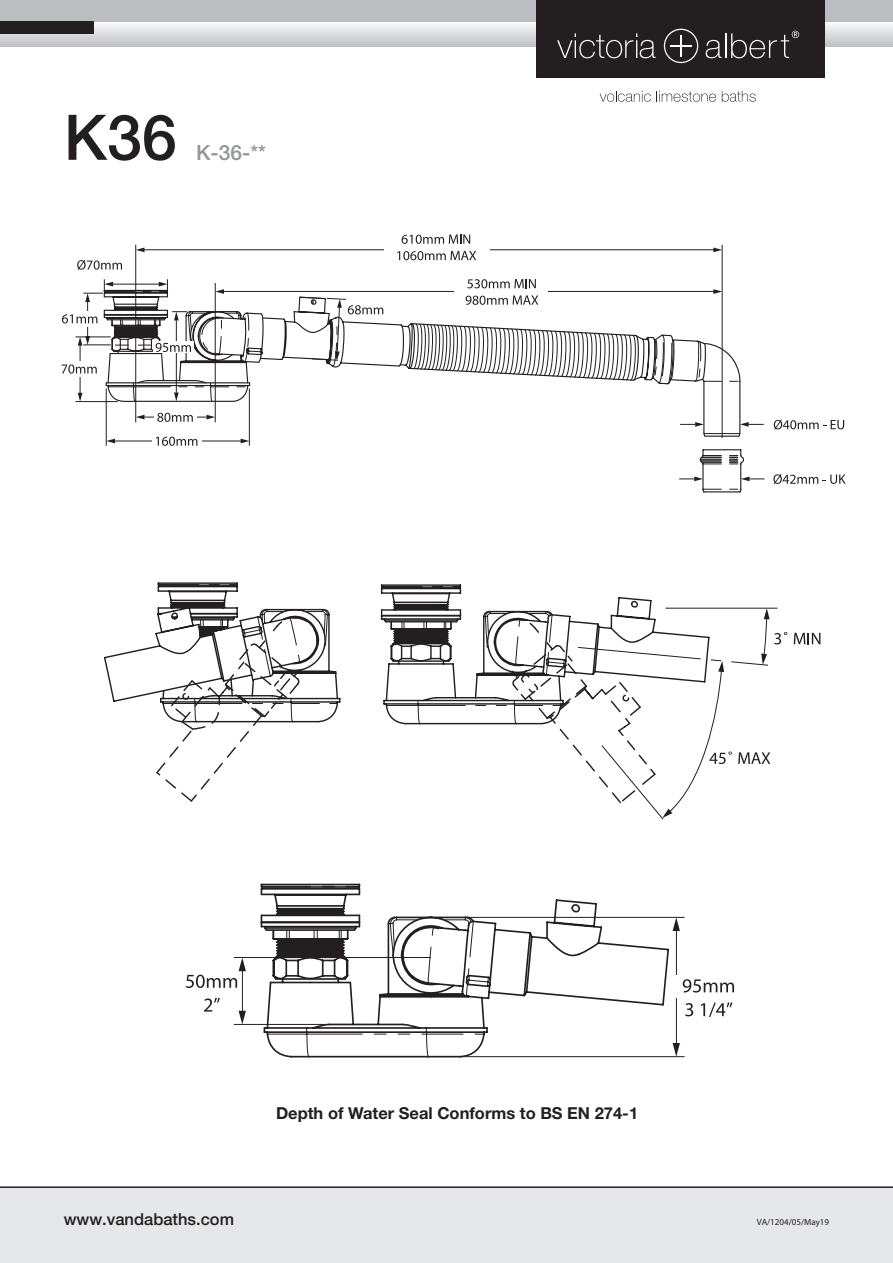
<style>
.page{position:relative;width:893px;height:1263px;background:#fff}
.page>*{position:absolute;margin:0;border:0;box-sizing:border-box;transform-origin:0 0}
.t1{font:500 63px "Helvetica Neue LT Std";color:#231f20}
.t2{font:500 21px "Helvetica Neue LT Std";color:#939598}
.t3{font:700 16.5px "Helvetica Neue LT Std";color:#231f20}
.t4{font:500 16.5px "Helvetica Neue LT Std";color:#231f20}
.t5{font:9px "Myriad Pro";color:#231f20}
</style>
<div class="page">
<div style="left:0;top:1186px;width:893px;height:77px;background:#e6e7e9"></div>
<div style="left:0;top:21px;width:893px;height:26px;background:linear-gradient(to bottom,#fcfcfc,#c0c1c3)"></div>
<div style="left:0;top:0;width:893px;height:21px;background:#bcbdc0"></div>
<div style="left:0;top:21px;width:94px;height:13px;background:#231f20"></div>
<svg style="left:794px;top:633px;width:26px;height:11px"></svg>
<svg style="left:104px;top:582px;width:683px;height:237px"></svg>
<svg style="left:103px;top:289px;width:638px;height:146px"></svg>
<svg style="left:652px;top:319px;width:88px;height:65px"></svg>
<hr style="left:135px;top:245px;width:1px;height:177px;background:#231f20">
<hr style="left:106px;top:388px;width:1px;height:58px;background:#231f20">
<hr style="left:249px;top:388px;width:1px;height:58px;background:#231f20">
<hr style="left:215px;top:283px;width:1px;height:139px;background:#231f20">
<hr style="left:722px;top:245px;width:1px;height:193px;background:#231f20">
<hr style="left:75px;top:401px;width:43px;height:1px;background:#231f20">
<hr style="left:116px;top:308px;width:40px;height:1px;background:#231f20">
<hr style="left:114px;top:307px;width:43px;height:1px;background:#231f20">
<hr style="left:116px;top:306px;width:40px;height:1px;background:#231f20">
<hr style="left:114px;top:309px;width:43px;height:1px;background:#231f20">
<hr style="left:114px;top:304px;width:43px;height:1px;background:#231f20">
<svg style="left:77px;top:260px;width:45px;height:10px"></svg>
<svg style="left:774px;top:419px;width:70px;height:11px"></svg>
<svg style="left:773px;top:474px;width:73px;height:10px"></svg>
<hr style="left:144px;top:249px;width:571px;height:1px;background:#231f20">
<svg style="left:713px;top:247px;width:9px;height:5px"></svg>
<svg style="left:136px;top:247px;width:9px;height:5px"></svg>
<hr style="left:87px;top:302px;width:1px;height:34px;background:#231f20">
<svg style="left:83px;top:279px;width:85px;height:23px"></svg>
<hr style="left:80px;top:346px;width:1px;height:47px;background:#231f20">
<svg style="left:78px;top:393px;width:4px;height:9px"></svg>
<div style="left:385px;top:229px;width:105px;height:39px;background:#fff"></div>
<svg style="left:402px;top:234px;width:68px;height:10px"></svg>
<svg style="left:397px;top:251px;width:79px;height:9px"></svg>
<div style="left:62px;top:361px;width:43px;height:16px;background:#fff"></div>
<hr style="left:115px;top:441px;width:126px;height:1px;background:#231f20">
<svg style="left:106px;top:439px;width:9px;height:4px"></svg>
<svg style="left:241px;top:439px;width:8px;height:4px"></svg>
<div style="left:152px;top:433px;width:50px;height:16px;background:#fff"></div>
<svg style="left:156px;top:437px;width:41px;height:9px"></svg>
<svg style="left:383px;top:302px;width:4px;height:15px"></svg>
<hr style="left:144px;top:417px;width:62px;height:1px;background:#231f20">
<svg style="left:136px;top:415px;width:9px;height:4px"></svg>
<svg style="left:206px;top:415px;width:9px;height:4px"></svg>
<div style="left:154px;top:409px;width:42px;height:16px;background:#fff"></div>
<svg style="left:157px;top:413px;width:36px;height:9px"></svg>
<hr style="left:176px;top:320px;width:1px;height:73px;background:#231f20">
<svg style="left:108px;top:383px;width:140px;height:19px"></svg>
<svg style="left:62px;top:311px;width:201px;height:63px"></svg>
<svg style="left:299px;top:296px;width:84px;height:71px"></svg>
<hr style="left:224px;top:291px;width:491px;height:1px;background:#231f20">
<svg style="left:713px;top:289px;width:9px;height:5px"></svg>
<svg style="left:215px;top:289px;width:9px;height:5px"></svg>
<div style="left:454px;top:275px;width:94px;height:35px;background:#fff"></div>
<svg style="left:467px;top:279px;width:69px;height:9px"></svg>
<svg style="left:465px;top:295px;width:73px;height:10px"></svg>
<svg style="left:680px;top:422px;width:84px;height:15px"></svg>
<svg style="left:679px;top:449px;width:86px;height:44px"></svg>
<hr style="left:106px;top:382px;width:144px;height:1px;background:#231f20">
<div style="left:536px;top:0;width:288px;height:77px;background:#231f20"></div>
<svg style="left:557px;top:33px;width:99px;height:25px"></svg>
<svg style="left:664px;top:29px;width:34px;height:34px"></svg>
<hr style="left:680px;top:35px;width:2px;height:22px;background:#fff">
<hr style="left:670px;top:45px;width:22px;height:2px;background:#fff">
<svg style="left:706px;top:31px;width:93px;height:27px"></svg>
<svg style="left:600px;top:91px;width:51px;height:11px"></svg>
<svg style="left:659px;top:91px;width:57px;height:11px"></svg>
<svg style="left:722px;top:91px;width:34px;height:11px"></svg>
<svg style="left:186px;top:886px;width:548px;height:172px"></svg>
<h1 class="t1" style="left:64px;top:100px;width:115px">K36</h1>
<p class="t2" style="left:196px;top:140px;width:71px">K-36-**</p>
<p class="t4" style="left:64px;top:1209px;width:172px">www.vandabaths.com</p>
<p class="t3" style="left:276px;top:1103px;width:364px">Depth of Water Seal Conforms to BS EN 274-1</p>
<p class="t5" style="left:757px;top:1217px;width:74px">VA/1204/05/May19</p>
</div>
